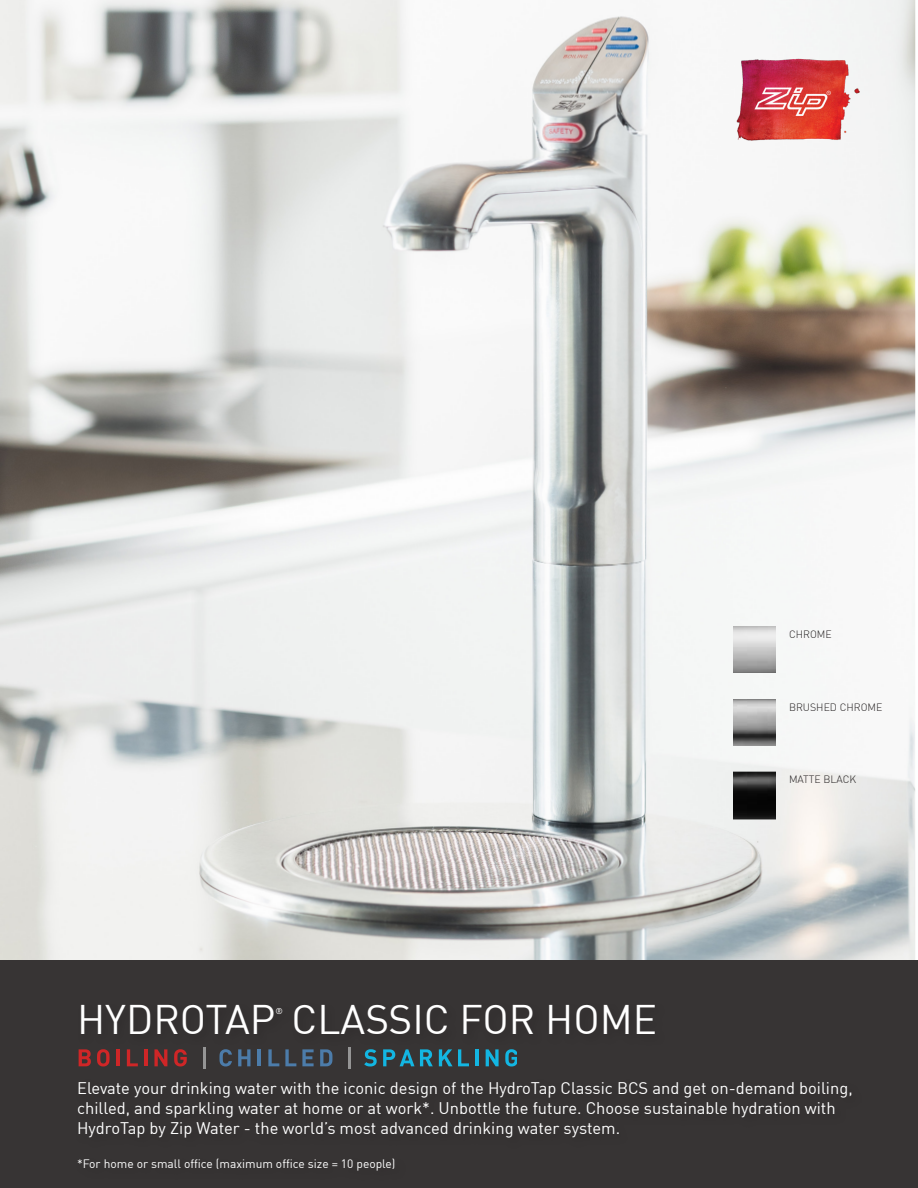
<style>
.page{position:relative;width:918px;height:1188px;background:#fff}
.page>*{position:absolute;margin:0;border:0;box-sizing:border-box;transform-origin:0 0}
.t1{font:40.5px "DIN";color:#fff}
.t2{font:16.5px/19.8px "DIN";color:#fff}
.t3{font:12px "DIN";color:#fff}
.t4{font:300 10.5px "DIN";color:#231f20}
.t5{font:8.4px "DIN";color:#fff}
</style>
<div class="page">
<img style="left:0;top:0;width:915px;height:960px">
<img style="left:733px;top:626px;width:43px;height:47px">
<img style="left:733px;top:699px;width:43px;height:47px">
<img style="left:733px;top:771px;width:43px;height:48px">
<div style="left:0;top:960px;width:918px;height:228px;background:#373434"></div>
<img style="left:732px;top:56px;width:132px;height:89px">
<svg style="left:79px;top:1049px;width:12px;height:17px"></svg>
<svg style="left:97px;top:1049px;width:13px;height:17px"></svg>
<hr style="left:116px;top:1049px;width:4px;height:17px;background:#cf2627">
<svg style="left:127px;top:1049px;width:11px;height:17px"></svg>
<hr style="left:144px;top:1049px;width:3px;height:17px;background:#cf2627">
<svg style="left:154px;top:1049px;width:13px;height:17px"></svg>
<svg style="left:174px;top:1049px;width:13px;height:17px"></svg>
<svg style="left:219px;top:1049px;width:13px;height:17px"></svg>
<svg style="left:238px;top:1049px;width:13px;height:17px"></svg>
<hr style="left:258px;top:1049px;width:3px;height:17px;background:#4c7caa">
<svg style="left:268px;top:1049px;width:11px;height:17px"></svg>
<svg style="left:285px;top:1049px;width:11px;height:17px"></svg>
<svg style="left:302px;top:1049px;width:12px;height:17px"></svg>
<svg style="left:320px;top:1049px;width:12px;height:17px"></svg>
<svg style="left:364px;top:1049px;width:13px;height:17px"></svg>
<svg style="left:383px;top:1049px;width:50px;height:17px"></svg>
<svg style="left:439px;top:1049px;width:30px;height:17px"></svg>
<hr style="left:475px;top:1049px;width:3px;height:17px;background:#13b6e2">
<svg style="left:486px;top:1049px;width:13px;height:17px"></svg>
<svg style="left:505px;top:1049px;width:11px;height:17px"></svg>
<hr style="left:203px;top:1047px;width:3px;height:22px;background:#959595">
<hr style="left:349px;top:1047px;width:2px;height:22px;background:#959595">
<p class="t4" style="left:789px;top:628px;width:44px">CHROME</p>
<p class="t4" style="left:789px;top:701px;width:95px">BRUSHED CHROME</p>
<p class="t1" style="left:77px;top:994px;width:582px">HYDROTAP CLASSIC FOR HOME</p>
<p class="t5" style="left:275px;top:1005px;width:9px">®</p>
<p class="t4" style="left:789px;top:773px;width:69px">MATTE BLACK</p>
<p class="t2" style="left:77px;top:1078px;width:777px">Elevate your drinking water with the iconic design of the HydroTap Classic BCS and get on-demand boiling, chilled, and sparkling water at home or at work*. Unbottle the future. Choose sustainable hydration with<br>HydroTap by Zip Water - the world’s most advanced drinking water system.</p>
<p class="t3" style="left:77px;top:1156px;width:320px">*For home or small office (maximum office size = 10 people)</p>
</div>
